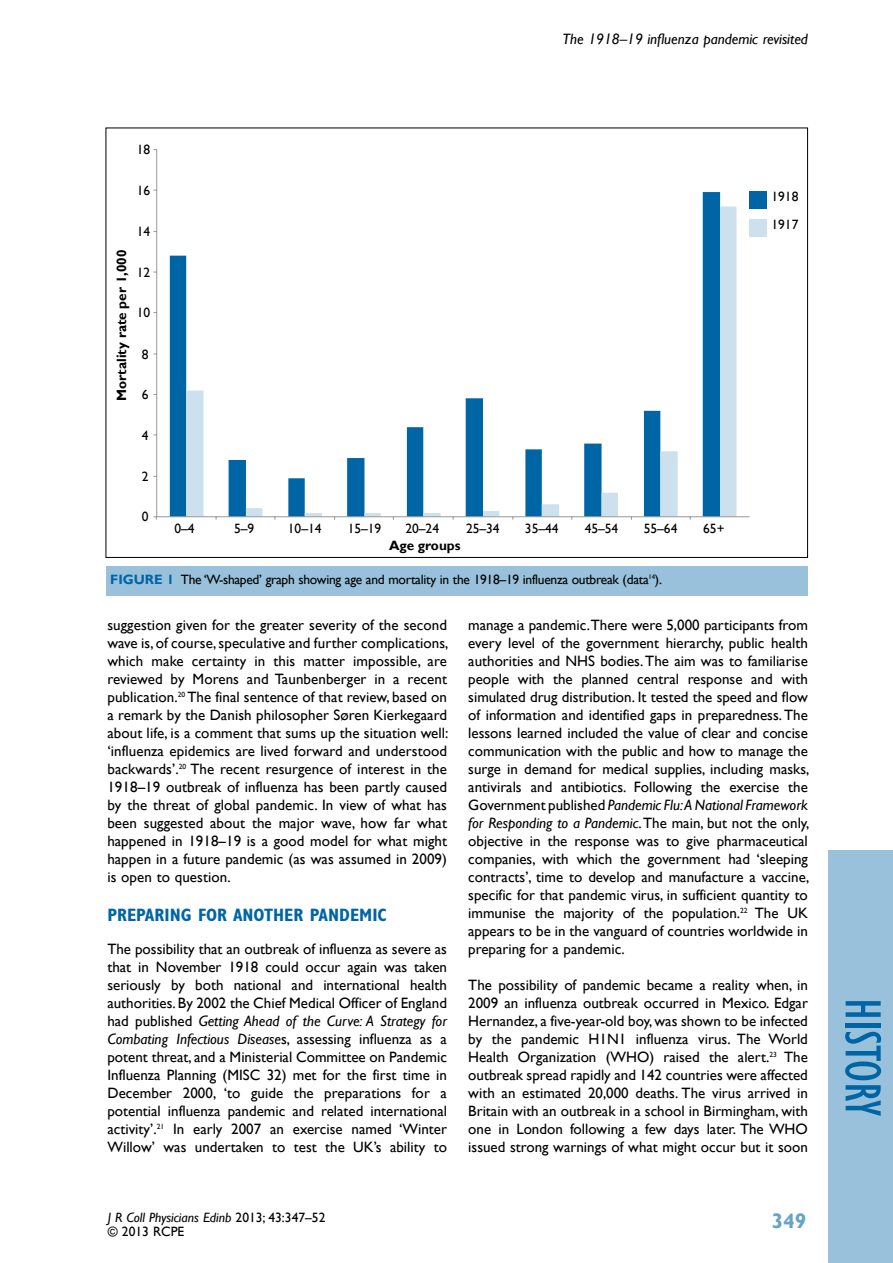
<style>
.page{position:relative;width:893px;height:1263px;background:#fff}
.page>*{position:absolute;margin:0;border:0;box-sizing:border-box;transform-origin:0 0}
.t1{font:condensed 52.5px "Gill Sans";color:#0065a4}
.t2{font:700 21px "Gill Sans";color:#66a3c9}
.t3{font:700 condensed 18px "Gill Sans";color:#0065a4}
.t4{font:15px/18px "Gill Sans";color:#000;text-align:justify}
.t5{font:italic 15px "Gill Sans";color:#000}
.t6{font:13.5px "Gill Sans";letter-spacing:-.02em;color:#000}
.t7{font:13.5px/27.6px "Gill Sans";color:#000}
.t8{font:700 13.5px "Gill Sans";color:#000}
.s1{font-weight:700;color:#0065a4}
.s2{font-style:italic}
</style>
<div class="page">
<div style="left:829px;top:850px;width:64px;height:413px;background:#99c1db"></div>
<svg style="left:170px;top:192px;width:550px;height:324px"></svg>
<svg style="left:186px;top:206px;width:550px;height:310px"></svg>
<hr style="left:156px;top:149px;width:1px;height:368px;background:#999">
<hr style="left:157px;top:516px;width:592px;height:1px;background:#999">
<div style="left:749px;top:192px;width:17px;height:17px;background:#0065a4"></div>
<div style="left:749px;top:219px;width:17px;height:17px;background:#cce0ed"></div>
<div style="left:106px;top:566px;width:701px;height:30px;background:#99c1db"></div>
<p class="t5" style="left:563px;top:31px;width:247px">The 1918–19 influenza pandemic revisited</p>
<p class="t6" style="left:137px;top:142px;width:15px">18</p>
<p class="t6" style="left:137px;top:182px;width:15px">16</p>
<p class="t8" style="left:114px;top:401px;width:152px;rotate:-90deg">Mortality rate per 1,000</p>
<p class="t6" style="left:137px;top:224px;width:15px">14</p>
<p class="t6" style="left:137px;top:264px;width:15px">12</p>
<p class="t6" style="left:137px;top:305px;width:15px">10</p>
<p class="t6" style="left:142px;top:346px;width:8px">8</p>
<p class="t6" style="left:142px;top:387px;width:8px">6</p>
<p class="t6" style="left:142px;top:427px;width:8px">4</p>
<p class="t6" style="left:142px;top:469px;width:8px">2</p>
<p class="t6" style="left:142px;top:509px;width:8px">0</p>
<p class="t6" style="left:174px;top:520px;width:22px">0–4</p>
<p class="t6" style="left:234px;top:520px;width:22px">5–9</p>
<p class="t6" style="left:288px;top:520px;width:35px">10–14</p>
<p class="t6" style="left:348px;top:520px;width:35px">15–19</p>
<p class="t6" style="left:405px;top:520px;width:35px">20–24</p>
<p class="t6" style="left:466px;top:520px;width:35px">25–34</p>
<p class="t6" style="left:525px;top:520px;width:35px">35–44</p>
<p class="t6" style="left:585px;top:520px;width:35px">45–54</p>
<p class="t6" style="left:644px;top:520px;width:35px">55–64</p>
<p class="t6" style="left:703px;top:520px;width:23px">65+</p>
<p class="t8" style="left:389px;top:538px;width:73px">Age groups</p>
<p class="t6" style="left:110px;top:571px;width:553px"><span class="s1">figure 1</span> The ‘W-shaped’ graph showing age and mortality in the 1918–19 influenza outbreak (data<sup>14</sup>).</p>
<p class="t7" style="left:771px;top:183px;width:28px">1918<br>1917</p>
<p class="t4" style="left:107px;top:616px;width:343px">suggestion given for the greater severity of the second wave is, of course, speculative and further complications, which make certainty in this matter impossible, are reviewed by Morens and Taunbenberger in a recent publication.<sup>20</sup> The final sentence of that review, based on a remark by the Danish philosopher Søren Kierkegaard about life, is a comment that sums up the situation well: ‘influenza epidemics are lived forward and understood backwards’.<sup>20</sup> The recent resurgence of interest in the 1918–19 outbreak of influenza has been partly caused by the threat of global pandemic. In view of what has been suggested about the major wave, how far what happened in 1918–19 is a good model for what might happen in a future pandemic (as was assumed in 2009) is open to question.</p>
<p class="t3" style="left:107px;top:904px;width:281px">PREPARING FOR ANOTHER PANDEMIC</p>
<p class="t4" style="left:107px;top:940px;width:341px">The possibility that an outbreak of influenza as severe as that in November 1918 could occur again was taken seriously by both national and international health authorities. By 2002 the Chief Medical Officer of England had published <span class="s2">Getting Ahead of the Curve: A Strategy for Combating Infectious Disease</span>s, assessing influenza as a potent threat, and a Ministerial Committee on Pandemic Influenza Planning (MISC 32) met for the first time in December 2000, ‘to guide the preparations for a potential influenza pandemic and related international activity’.<sup>21</sup> In early 2007 an exercise named ‘Winter Willow’ was undertaken to test the UK’s ability to</p>
<p class="t4" style="left:468px;top:616px;width:343px">manage a pandemic.There were 5,000 participants from every level of the government hierarchy, public health authorities and NHS bodies. The aim was to familiarise people with the planned central response and with simulated drug distribution. It tested the speed and flow of information and identified gaps in preparedness. The lessons learned included the value of clear and concise communication with the public and how to manage the surge in demand for medical supplies, including masks, antivirals and antibiotics. Following the exercise the Government published <span class="s2">Pandemic Flu: A National Framework for Responding to a Pandemic</span>. The main, but not the only, objective in the response was to give pharmaceutical companies, with which the government had ‘sleeping contracts’, time to develop and manufacture a vaccine, specific for that pandemic virus, in sufficient quantity to immunise the majority of the population.<sup>22</sup> The UK appears to be in the vanguard of countries worldwide in preparing for a pandemic.</p>
<p class="t4" style="left:468px;top:976px;width:341px">The possibility of pandemic became a reality when, in 2009 an influenza outbreak occurred in Mexico. Edgar Hernandez, a five-year-old boy, was shown to be infected by the pandemic H1N1 influenza virus. The World Health Organization (WHO) raised the alert.<sup>23</sup> The outbreak spread rapidly and 142 countries were affected with an estimated 20,000 deaths. The virus arrived in Britain with an outbreak in a school in Birmingham, with one in London following a few days later. The WHO issued strong warnings of what might occur but it soon</p>
<p class="t7" style="left:108px;top:1211px;width:219px;line-height:14px"><span class="s2">J R Coll Physicians Edinb</span> 2013; 43:347–52 © 2013 RCPE</p>
<h2 class="t2" style="left:772px;top:1208px;width:36px">349</h2>
<h1 class="t1" style="left:894px;top:998px;width:120px;rotate:90deg">history</h1>
</div>
